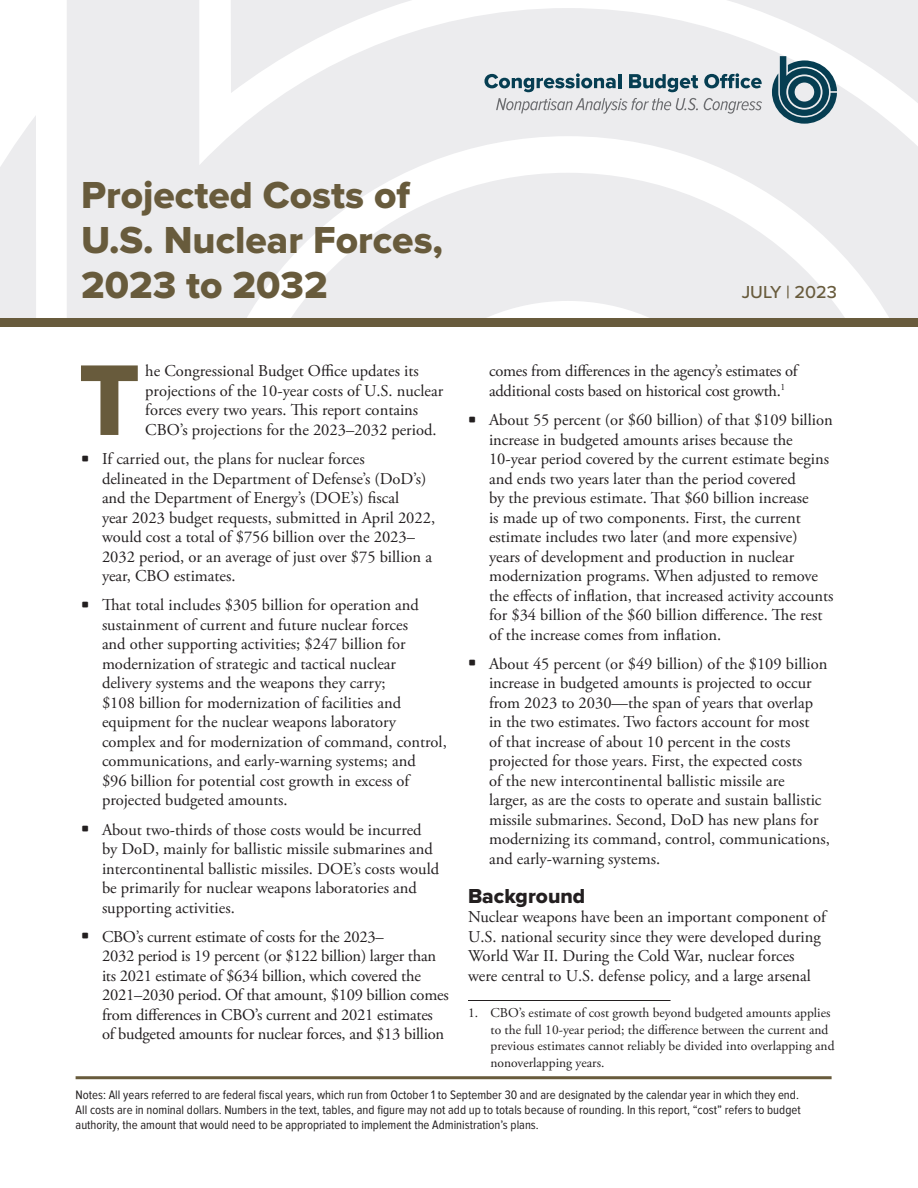
<style>
.page{position:relative;width:918px;height:1188px;background:#fff}
.page>*{position:absolute;margin:0;border:0;box-sizing:border-box;transform-origin:0 0}
.bd6_first_para{font:104.25px "Proxima Nova Extrabld";color:#685b3c}
.report_title{font:39px/45px "Proxima Nova Extrabld";color:#685b3c}
.bd2_ahead{font:21px "Proxima Nova Extrabld";color:#231f20}
.date{font:500 18px "Proxima Nova";color:#685b3c}
.bd5_bodytext{font:16.5px/19.5px "Adobe Garamond Pro";color:#231f20}
.bd6_first_para-2{font:16.5px/19.5px "Adobe Garamond Pro";color:#231f20}
.bd8_footnotes{font:13.5px/16.5px "Adobe Garamond Pro";color:#231f20}
.n_note_short_report{font:12.75px/15.3px "Proxima Nova Cond";color:#231f20}
.s1{font-family:"Agency FB";font-size:19.5px}
</style>
<div class="page">
<svg style="left:0;top:0;width:918px;height:318px;fill:#ececee"></svg>
<div style="left:0;top:318px;width:918px;height:9px;background:#685b3c"></div>
<svg style="left:772px;top:56px;width:65px;height:68px;background:#698995"></svg>
<svg style="left:484px;top:73px;width:132px;height:19px;background:#9bafb7"></svg>
<hr style="left:618px;top:74px;width:3px;height:14px;background:#063e52">
<svg style="left:629px;top:74px;width:69px;height:18px"></svg>
<svg style="left:704px;top:73px;width:58px;height:15px"></svg>
<svg style="left:496px;top:98px;width:202px;height:16px;background:#cfd0d2"></svg>
<svg style="left:704px;top:98px;width:58px;height:16px"></svg>
<hr style="left:76px;top:1076px;width:756px;height:3px;background:#685b3c">
<hr style="left:468px;top:1000px;width:203px;height:1px;background:#231f20">
<p class="report_title" style="left:81px;top:175px;width:363px">Projected Costs of<br>U.S. Nuclear Forces,<br>2023 to 2032</p>
<p class="date" style="left:742px;top:282px;width:97px">JULY | 2023</p>
<p class="bd6_first_para" style="left:79px;top:340px;width:63px">T</p>
<p class="bd6_first_para-2" style="left:145px;top:362px;width:299px">he Congressional Budget Office updates its projections of the 10-year costs of U.S. nuclear forces every two years. This report contains CBO’s projections for the 2023–2032 period.</p>
<p class="bd5_bodytext" style="left:102px;top:450px;width:335px;text-indent:-21px"><span class="s1">•</span> If carried out, the plans for nuclear forces<br>delineated in the Department of Defense’s (DoD’s) and the Department of Energy’s (DOE’s) fiscal<br>year 2023 budget requests, submitted in April 2022, would cost a total of $756 billion over the 2023– 2032 period, or an average of just over $75 billion a year, CBO estimates.</p>
<p class="bd5_bodytext" style="left:102px;top:596px;width:346px;text-indent:-21px"><span class="s1">•</span> That total includes $305 billion for operation and sustainment of current and future nuclear forces<br>and other supporting activities; $247 billion for modernization of strategic and tactical nuclear delivery systems and the weapons they carry;<br>$108 billion for modernization of facilities and equipment for the nuclear weapons laboratory complex and for modernization of command, control, communications, and early-warning systems; and<br>$96 billion for potential cost growth in excess of projected budgeted amounts.</p>
<p class="bd5_bodytext" style="left:102px;top:820px;width:339px;text-indent:-21px"><span class="s1">•</span> About two-thirds of those costs would be incurred by DoD, mainly for ballistic missile submarines and intercontinental ballistic missiles. DOE’s costs would be primarily for nuclear weapons laboratories and supporting activities.</p>
<p class="bd5_bodytext" style="left:102px;top:928px;width:348px;text-indent:-21px"><span class="s1">•</span> CBO’s current estimate of costs for the 2023–<br>2032 period is 19 percent (or $122 billion) larger than its 2021 estimate of $634 billion, which covered the 2021–2030 period. Of that amount, $109 billion comes from differences in CBO’s current and 2021 estimates of budgeted amounts for nuclear forces, and $13 billion</p>
<p class="bd5_bodytext" style="left:489px;top:362px;width:310px">comes from differences in the agency’s estimates of additional costs based on historical cost growth.<sup>1</sup></p>
<p class="bd5_bodytext" style="left:489px;top:411px;width:346px;text-indent:-21px"><span class="s1">•</span> About 55 percent (or $60 billion) of that $109 billion increase in budgeted amounts arises because the 10-year period covered by the current estimate begins and ends two years later than the period covered<br>by the previous estimate. That $60 billion increase<br>is made up of two components. First, the current estimate includes two later (and more expensive)<br>years of development and production in nuclear modernization programs. When adjusted to remove the effects of inflation, that increased activity accounts for $34 billion of the $60 billion difference. The rest of the increase comes from inflation.</p>
<p class="bd5_bodytext" style="left:489px;top:655px;width:342px;text-indent:-21px"><span class="s1">•</span> About 45 percent (or $49 billion) of the $109 billion increase in budgeted amounts is projected to occur from 2023 to 2030—the span of years that overlap in the two estimates. Two factors account for most<br>of that increase of about 10 percent in the costs projected for those years. First, the expected costs<br>of the new intercontinental ballistic missile are<br>larger, as are the costs to operate and sustain ballistic missile submarines. Second, DoD has new plans for modernizing its command, control, communications, and early-warning systems.</p>
<p class="bd2_ahead" style="left:468px;top:884px;width:119px">Background</p>
<p class="bd5_bodytext" style="left:468px;top:908px;width:359px">Nuclear weapons have been an important component of U.S. national security since they were developed during World War II. During the Cold War, nuclear forces were central to U.S. defense policy, and a large arsenal</p>
<p class="bd8_footnotes" style="left:491px;top:1005px;width:346px;text-indent:-22px">1. CBO’s estimate of cost growth beyond budgeted amounts applies to the full 10-year period; the difference between the current and previous estimates cannot reliably be divided into overlapping and nonoverlapping years.</p>
<p class="n_note_short_report" style="left:76px;top:1087px;width:727px">Notes: All years referred to are federal fiscal years, which run from October 1 to September 30 and are designated by the calendar year in which they end.<br>All costs are in nominal dollars. Numbers in the text, tables, and figure may not add up to totals because of rounding. In this report, “cost” refers to budget authority, the amount that would need to be appropriated to implement the Administration’s plans.</p>
</div>
